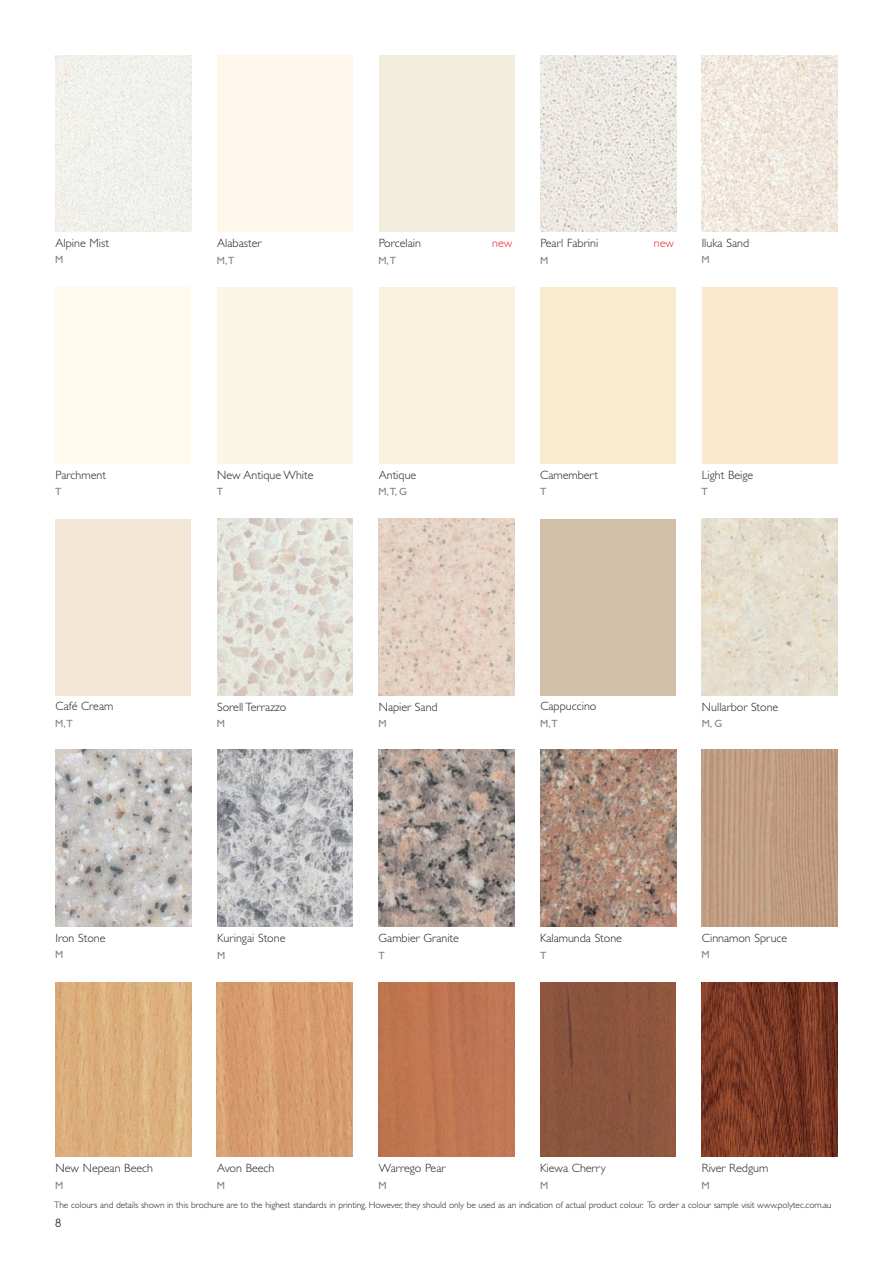
<style>
.page{position:relative;width:893px;height:1263px;background:#fff}
.page>*{position:absolute;margin:0;border:0;box-sizing:border-box;transform-origin:0 0}
.t1{font:300 12px "Gill Sans";color:#231f20}
.t2{font:300 12px "Gill Sans";color:#ed1c24}
.t3{font:11.25px "Avant Garde";color:#323031}
.t4{font:10.5px "Gill Sans";color:#808285}
.t5{font:300 9.3px "Gill Sans";letter-spacing:-.01em;color:#231f20}
</style>
<div class="page">
<div style="left:55px;top:519px;width:136px;height:176px;background:#f2e6d4"></div>
<div style="left:540px;top:519px;width:136px;height:176px;background:#d2bfa7"></div>
<div style="left:379px;top:55px;width:135px;height:177px;background:#f1ecdb"></div>
<div style="left:217px;top:287px;width:136px;height:176px;background:#fbf5e3"></div>
<div style="left:217px;top:55px;width:136px;height:177px;background:#fff7e9"></div>
<div style="left:379px;top:287px;width:135px;height:176px;background:#f9f1dc"></div>
<div style="left:540px;top:287px;width:136px;height:176px;background:#f9ebce"></div>
<img style="left:55px;top:982px;width:136px;height:175px">
<img style="left:702px;top:982px;width:135px;height:175px">
<div style="left:702px;top:287px;width:136px;height:176px;background:#fbe8cf"></div>
<div style="left:55px;top:287px;width:136px;height:176px;background:#fffaec"></div>
<img style="left:217px;top:982px;width:136px;height:175px">
<div style="left:540px;top:982px;width:136px;height:175px;background:#8c563e"></div>
<div style="left:379px;top:982px;width:135px;height:175px;background:#bf7652"></div>
<img style="left:702px;top:750px;width:136px;height:176px">
<img style="left:702px;top:55px;width:135px;height:177px">
<img style="left:55px;top:750px;width:136px;height:176px">
<div style="left:55px;top:55px;width:136px;height:176px;background:#f0f1ec"></div>
<img style="left:217px;top:519px;width:136px;height:176px">
<img style="left:379px;top:519px;width:135px;height:176px">
<img style="left:702px;top:519px;width:136px;height:176px">
<img style="left:540px;top:55px;width:136px;height:177px">
<img style="left:217px;top:750px;width:136px;height:176px">
<img style="left:378px;top:750px;width:136px;height:176px">
<img style="left:540px;top:750px;width:136px;height:176px">
<p class="t1" style="left:702px;top:239px;width:49px">Iluka Sand</p>
<p class="t1" style="left:56px;top:239px;width:55px">Alpine Mist</p>
<p class="t1" style="left:217px;top:239px;width:46px">Alabaster</p>
<p class="t1" style="left:540px;top:239px;width:59px">Pearl Fabrini</p>
<p class="t2" style="left:654px;top:239px;width:22px">new</p>
<p class="t4" style="left:540px;top:256px;width:10px">M</p>
<p class="t1" style="left:379px;top:239px;width:44px">Porcelain</p>
<p class="t2" style="left:492px;top:239px;width:22px">new</p>
<p class="t4" style="left:55px;top:256px;width:10px">M</p>
<p class="t4" style="left:702px;top:256px;width:10px">M</p>
<p class="t4" style="left:217px;top:256px;width:19px">M, T</p>
<p class="t4" style="left:378px;top:256px;width:19px">M, T</p>
<p class="t1" style="left:379px;top:470px;width:39px">Antique</p>
<p class="t1" style="left:540px;top:470px;width:59px">Camembert</p>
<p class="t1" style="left:217px;top:470px;width:98px">New Antique White</p>
<p class="t1" style="left:56px;top:470px;width:52px">Parchment</p>
<p class="t1" style="left:702px;top:470px;width:53px">Light Beige</p>
<p class="t4" style="left:55px;top:488px;width:8px">T</p>
<p class="t4" style="left:217px;top:488px;width:8px">T</p>
<p class="t4" style="left:378px;top:488px;width:30px">M, T, G</p>
<p class="t4" style="left:540px;top:488px;width:8px">T</p>
<p class="t4" style="left:702px;top:488px;width:8px">T</p>
<p class="t1" style="left:56px;top:702px;width:59px">Café Cream</p>
<p class="t1" style="left:540px;top:702px;width:58px">Cappuccino</p>
<p class="t1" style="left:217px;top:702px;width:70px">Sorell Terrazzo</p>
<p class="t1" style="left:379px;top:702px;width:60px">Napier Sand</p>
<p class="t1" style="left:702px;top:702px;width:78px">Nullarbor Stone</p>
<p class="t4" style="left:55px;top:720px;width:19px">M, T</p>
<p class="t4" style="left:217px;top:720px;width:10px">M</p>
<p class="t4" style="left:379px;top:720px;width:10px">M</p>
<p class="t4" style="left:702px;top:720px;width:22px">M, G</p>
<p class="t4" style="left:540px;top:720px;width:19px">M, T</p>
<p class="t1" style="left:56px;top:933px;width:51px">Iron Stone</p>
<p class="t4" style="left:55px;top:950px;width:10px">M</p>
<p class="t1" style="left:217px;top:933px;width:70px">Kuringai Stone</p>
<p class="t4" style="left:217px;top:952px;width:10px">M</p>
<p class="t1" style="left:379px;top:933px;width:82px">Gambier Granite</p>
<p class="t4" style="left:378px;top:952px;width:8px">T</p>
<p class="t1" style="left:540px;top:933px;width:84px">Kalamunda Stone</p>
<p class="t4" style="left:540px;top:952px;width:8px">T</p>
<p class="t1" style="left:702px;top:933px;width:87px">Cinnamon Spruce</p>
<p class="t4" style="left:702px;top:951px;width:10px">M</p>
<p class="t1" style="left:217px;top:1163px;width:59px">Avon Beech</p>
<p class="t1" style="left:540px;top:1163px;width:67px">Kiewa Cherry</p>
<p class="t1" style="left:56px;top:1163px;width:99px">New Nepean Beech</p>
<p class="t1" style="left:702px;top:1163px;width:68px">River Redgum</p>
<p class="t1" style="left:379px;top:1163px;width:68px">Warrego Pear</p>
<p class="t4" style="left:702px;top:1182px;width:10px">M</p>
<p class="t5" style="left:54px;top:1201px;width:779px">The colours and details shown in this brochure are to the highest standards in printing. However, they should only be used as an indication of actual product colour. To order a colour sample visit www.polytec.com.au</p>
<p class="t4" style="left:55px;top:1182px;width:10px">M</p>
<p class="t4" style="left:217px;top:1182px;width:10px">M</p>
<p class="t4" style="left:378px;top:1182px;width:10px">M</p>
<p class="t4" style="left:540px;top:1182px;width:10px">M</p>
<p class="t3" style="left:55px;top:1219px;width:8px">8</p>
</div>
